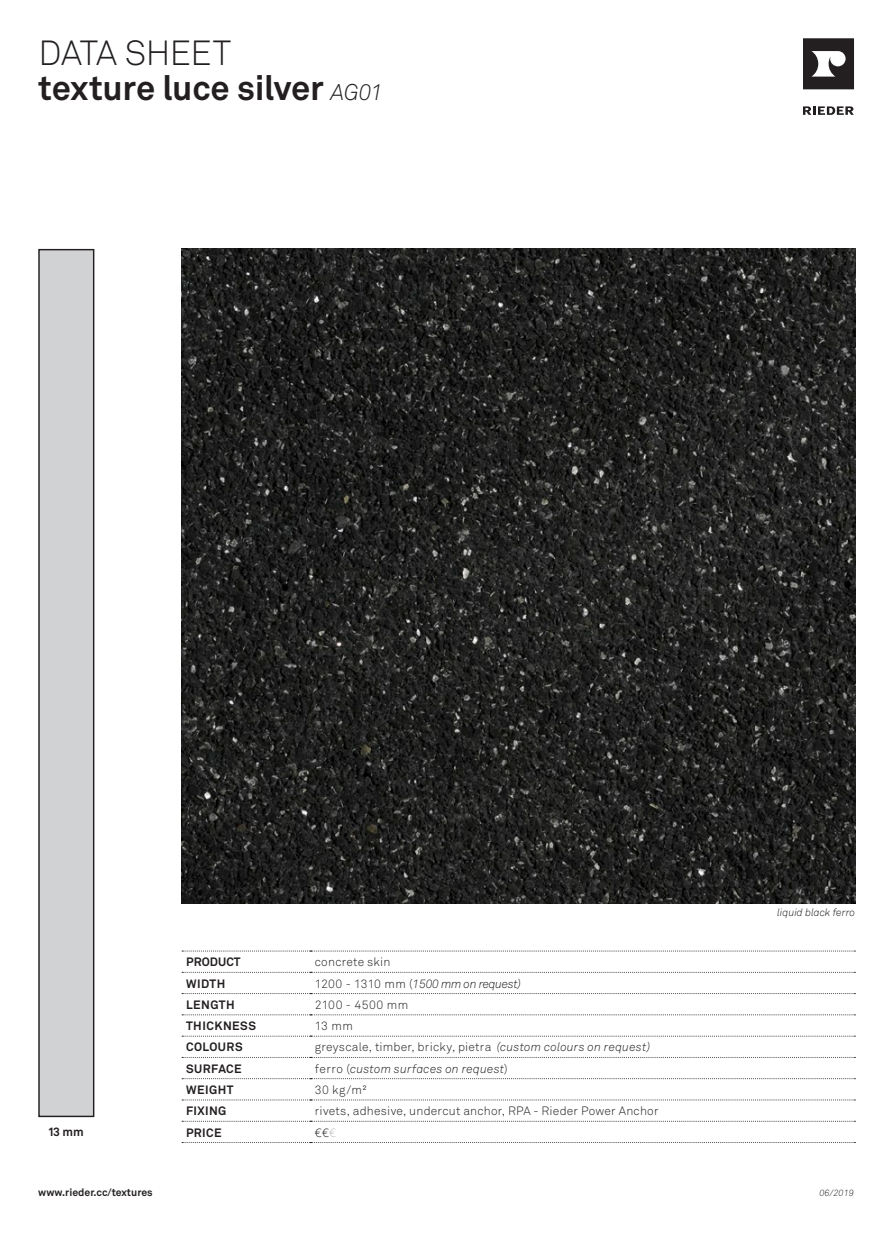
<style>
.page{position:relative;width:893px;height:1234px;background:#fff}
.page>*{position:absolute;margin:0;border:0;box-sizing:border-box;transform-origin:0 0}
.t1{font:700 34.5px/34.5px "Akkurat Pro";letter-spacing:-.01em;color:#231f20}
.t2{font:300 12px "Akkurat Pro";letter-spacing:.02em;color:#231f20}
.t3{font:700 12px "Akkurat Pro";letter-spacing:.04em;color:#231f20}
.t4{font:italic 300 12px "Akkurat Pro";letter-spacing:.015em;color:#231f20}
.t5{font:italic 300 12px "Akkurat Pro";letter-spacing:-.025em;color:#231f20}
.t6{font:300 12px "Akkurat Pro";letter-spacing:.045em;color:#231f20}
.t7{font:700 12px "Akkurat Pro";letter-spacing:.01em;color:#231f20}
.t8{font:700 10.5px "Akkurat Pro";color:#231f20}
.t9{font:italic 300 10.5px "Akkurat Pro";color:#231f20}
.t10{font:italic 300 9px "Akkurat Pro";color:#231f20}
.s1{font-weight:300}
.s2{font-weight:300;font-style:italic;font-size:22.5px}
.s3{font-style:normal}
.s4{font-style:italic}
.s5{color:#bcbdc0}
</style>
<div class="page">
<img style="left:182px;top:249px;width:674px;height:653px">
<svg style="left:803px;top:38px;width:51px;height:51px"></svg>
<svg style="left:803px;top:106px;width:51px;height:9px"></svg>
<svg style="left:182px;top:950px;width:673px;height:1px"></svg>
<svg style="left:182px;top:971px;width:673px;height:1px"></svg>
<svg style="left:182px;top:993px;width:673px;height:1px"></svg>
<svg style="left:182px;top:1014px;width:673px;height:1px"></svg>
<svg style="left:182px;top:1035px;width:673px;height:1px"></svg>
<svg style="left:182px;top:1099px;width:673px;height:1px"></svg>
<svg style="left:182px;top:1078px;width:673px;height:1px"></svg>
<svg style="left:182px;top:1120px;width:673px;height:1px"></svg>
<div style="left:39px;top:249px;width:55px;height:867px;background:#d1d2d4"></div>
<div style="left:38px;top:249px;width:56px;height:867px;border:1px solid #231f20"></div>
<h1 class="t1" style="left:38px;top:36px;width:347px"><span class="s1">DATA SHEET<br></span>texture luce silver <span class="s2">AG01</span></h1>
<p class="t7" style="left:186px;top:954px;width:56px">PRODUCT</p>
<p class="t2" style="left:315px;top:954px;width:77px">concrete skin</p>
<p class="t3" style="left:186px;top:975px;width:41px">WIDTH</p>
<p class="t5" style="left:315px;top:976px;width:208px"><span class="s3">1200 - 1310 mm (</span>1500 mm on request)</p>
<p class="t3" style="left:186px;top:997px;width:50px">LENGTH</p>
<p class="t6" style="left:315px;top:997px;width:95px">2100 - 4500 mm</p>
<p class="t3" style="left:186px;top:1018px;width:71px">THICKNESS</p>
<p class="t2" style="left:315px;top:1018px;width:40px">13 mm</p>
<p class="t3" style="left:186px;top:1039px;width:58px">COLOURS</p>
<p class="t2" style="left:315px;top:1039px;width:337px">greyscale, timber, bricky, pietra <span class="s4">(custom colours on request)</span></p>
<p class="t3" style="left:186px;top:1060px;width:57px">SURFACE</p>
<p class="t4" style="left:315px;top:1061px;width:194px"><span class="s3">ferro (</span>custom surfaces on request<span class="s3">)</span></p>
<p class="t3" style="left:186px;top:1082px;width:49px">WEIGHT</p>
<p class="t2" style="left:315px;top:1082px;width:54px">30 kg/m²</p>
<p class="t3" style="left:186px;top:1103px;width:42px">FIXING</p>
<p class="t2" style="left:315px;top:1103px;width:345px">rivets, adhesive, undercut anchor, RPA - Rieder Power Anchor</p>
<p class="t3" style="left:48px;top:1123px;width:37px">13 mm</p>
<p class="t3" style="left:186px;top:1124px;width:37px">PRICE</p>
<p class="t2" style="left:315px;top:1124px;width:23px">€€<span class="s5">€</span></p>
<p class="t9" style="left:777px;top:905px;width:80px">liquid black ferro</p>
<p class="t8" style="left:38px;top:1185px;width:116px">www.rieder.cc/textures</p>
<p class="t10" style="left:819px;top:1186px;width:36px">06/2019</p>
</div>
